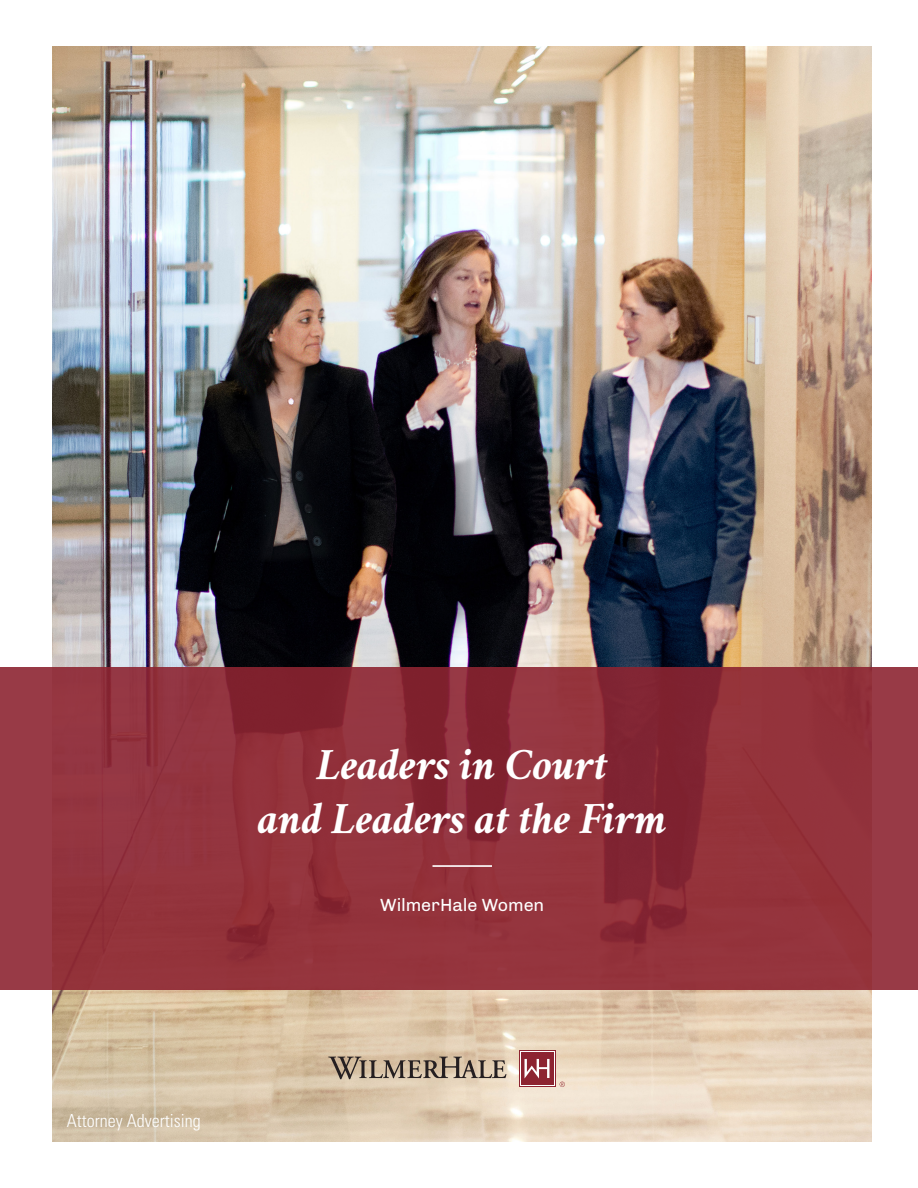
<style>
.page{position:relative;width:918px;height:1188px;background:#fff}
.page>*{position:absolute;margin:0;border:0;box-sizing:border-box;transform-origin:0 0}
.t1{font:italic 700 45px/54px "Crimson";letter-spacing:-.015em;color:#fff;text-align:center}
.t2{font:300 condensed 18px "Univers LT Std";color:#fff}
.body_text{font:18px "Chivo";letter-spacing:-.005em;color:#fff}
</style>
<div class="page">
<img style="left:52px;top:46px;width:819px;height:1096px">
<svg style="left:0;top:667px;width:918px;height:323px;background:#91313b"></svg>
<hr style="left:432px;top:865px;width:60px;height:2px;background:#fff">
<svg style="left:328px;top:1057px;width:178px;height:22px;background:#a59480"></svg>
<svg style="left:519px;top:1050px;width:36px;height:37px"></svg>
<svg style="left:520px;top:1051px;width:34px;height:35px"></svg>
<div style="left:521px;top:1052px;width:32px;height:33px;background:#8d2431"></div>
<svg style="left:525px;top:1059px;width:24px;height:20px"></svg>
<svg style="left:560px;top:1082px;width:5px;height:5px"></svg>
<p class="t1" style="left:257px;top:735px;width:411px">Leaders in Court<br>and Leaders at the Firm</p>
<p class="body_text" style="left:380px;top:895px;width:166px">WilmerHale Women</p>
<p class="t2" style="left:67px;top:1109px;width:135px">Attorney Advertising</p>
</div>
